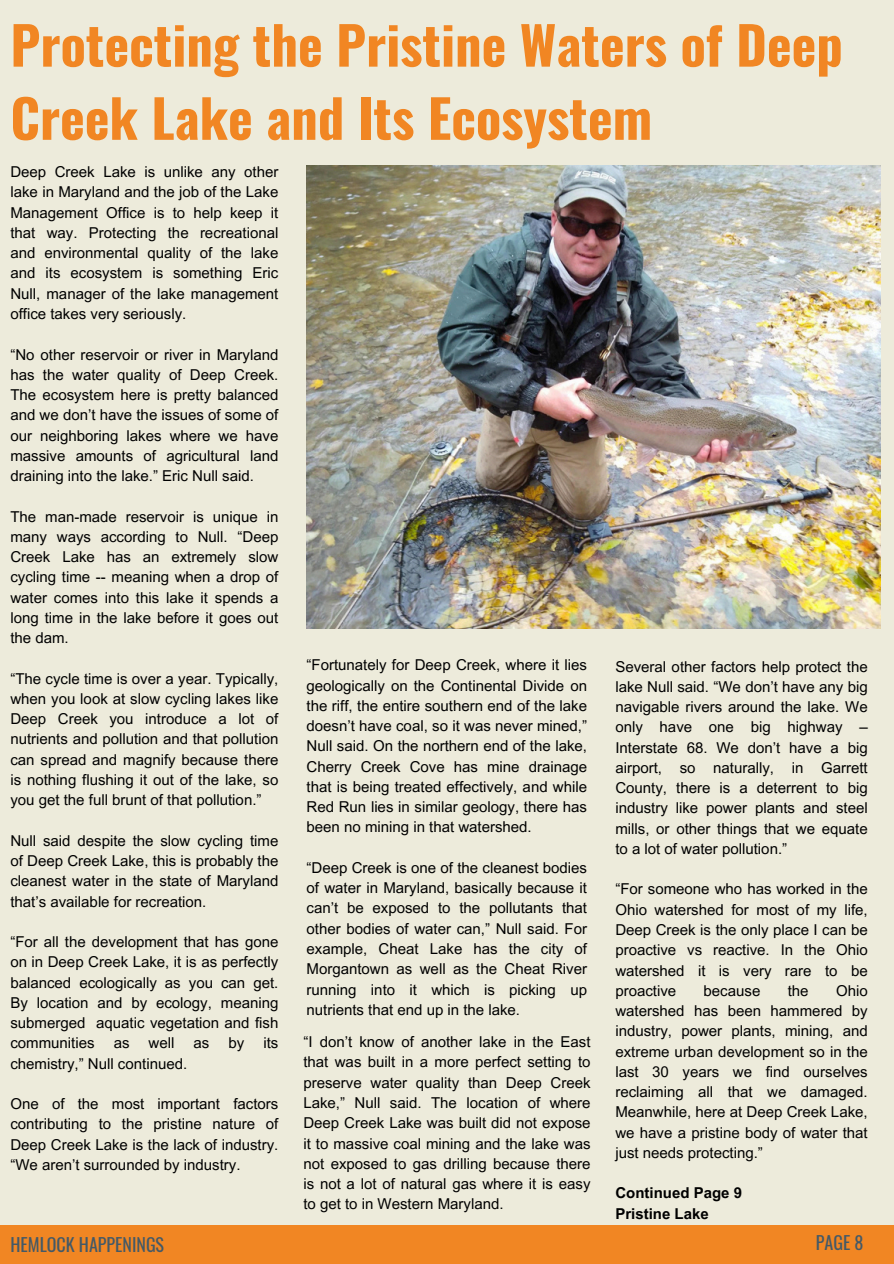
<style>
.page{position:relative;width:894px;height:1264px;background:#fff}
.page>*{position:absolute;margin:0;border:0;box-sizing:border-box;transform-origin:0 0}
.t1{font:700 52.5px/73.2px "Oswald";color:#f18623}
.t2{font:18px "Oswald";color:#435967}
.t3{font:15px/20.2px "Arial MT Pro";color:#000;text-align:justify}
.t4{font:700 15px/20.2px "Arial MT Pro";color:#000}
</style>
<div class="page">
<div style="left:0;top:0;width:893px;height:1263px;background:#edebdb"></div>
<div style="left:0;top:1224px;width:893px;height:39px;background:#f18623"></div>
<img style="left:306px;top:165px;width:574px;height:464px">
<p class="t1" style="left:10px;top:6px;width:833px">Protecting the Pristine Waters of Deep<br>Creek Lake and Its Ecosystem</p>
<p class="t3" style="left:10px;top:164px;width:269px">Deep Creek Lake is unlike any other lake in Maryland and the job of the Lake Management Office is to help keep it that way. Protecting the recreational and environmental quality of the lake and its ecosystem is something Eric Null, manager of the lake management office takes very seriously.</p>
<p class="t3" style="left:10px;top:346px;width:269px">“No other reservoir or river in Maryland has the water quality of Deep Creek.<br>The ecosystem here is pretty balanced and we don’t have the issues of some of our neighboring lakes where we have massive amounts of agricultural land draining into the lake.” Eric Null said.</p>
<p class="t3" style="left:10px;top:508px;width:269px">The man-made reservoir is unique in many ways according to Null. “Deep Creek Lake has an extremely slow cycling time -- meaning when a drop of water comes into this lake it spends a long time in the lake before it goes out the dam.</p>
<p class="t3" style="left:10px;top:670px;width:269px">“The cycle time is over a year. Typically, when you look at slow cycling lakes like Deep Creek you introduce a lot of nutrients and pollution and that pollution can spread and magnify because there is nothing flushing it out of the lake, so you get the full brunt of that pollution.”</p>
<p class="t3" style="left:10px;top:832px;width:269px">Null said despite the slow cycling time of Deep Creek Lake, this is probably the cleanest water in the state of Maryland that’s available for recreation.</p>
<p class="t3" style="left:10px;top:933px;width:269px">“For all the development that has gone on in Deep Creek Lake, it is as perfectly balanced ecologically as you can get.<br>By location and by ecology, meaning submerged aquatic vegetation and fish communities</p>
<p class="t3" style="left:306px;top:657px;width:282px">“Fortunately for Deep Creek, where it lies geologically on the Continental Divide on the riff, the entire southern end of the lake doesn’t have coal, so it was never mined,” Null said. On the northern end of the lake, Cherry Creek Cove has mine drainage that is being treated effectively, and while Red Run lies in similar geology, there has been no mining in that watershed.</p>
<p class="t3" style="left:306px;top:859px;width:282px">“Deep Creek is one of the cleanest bodies of water in Maryland, basically because it can’t be exposed to the pollutants that other bodies of water can,” Null said. For example, Cheat Lake has the city of Morgantown as well as the Cheat River running into it which is picking up nutrients that end up in the lake.</p>
<h3 class="t3" style="left:303px;top:1033px;width:288px">“I don’t know of another lake in the East that was built in a more perfect setting to preserve water quality than Deep Creek Lake,” Null said. The location of where Deep Creek Lake was built did not expose it to massive coal mining and the lake was not exposed to gas drilling because there is not a lot of natural gas where it is easy to get to in Western Maryland.</h3>
<p class="t3" style="left:615px;top:658px;width:254px">Several other factors help protect the lake Null said. “We don’t have any big navigable rivers around the lake. We only have one big highway – Interstate 68. We don’t have a big airport, so naturally, in Garrett County, there is a deterrent to big industry like power plants and steel mills, or other things that we equate to a lot of water pollution.”</p>
<h2 class="t3" style="left:615px;top:881px;width:254px">“For someone who has worked in the Ohio watershed for most of my life, Deep Creek is the only place I can be proactive vs reactive. In the Ohio watershed it is very rare to be proactive</h2>
<h2 class="t3" style="left:615px;top:982px;width:254px;text-indent:220px">Ohio watershed has been hammered by industry, power plants, mining, and extreme urban development so in the last 30 years we find ourselves reclaiming all that we damaged.<br>Meanwhile, here at Deep Creek Lake, we have a pristine body of water that just needs protecting.”</h2>
<h2 class="t4" style="left:615px;top:1184px;width:128px">Continued Page 9<br>Pristine Lake</h2>
<h2 class="t3" style="left:703px;top:982px;width:58px">because</h2>
<h2 class="t3" style="left:787px;top:982px;width:22px">the</h2>
<p class="t3" style="left:114px;top:1034px;width:17px">as</p>
<p class="t3" style="left:149px;top:1034px;width:27px">well</p>
<p class="t3" style="left:193px;top:1034px;width:17px">as</p>
<p class="t3" style="left:228px;top:1034px;width:17px">by</p>
<p class="t3" style="left:263px;top:1034px;width:16px">its</p>
<p class="t3" style="left:10px;top:1055px;width:178px">chemistry,” Null continued.</p>
<p class="t3" style="left:10px;top:1095px;width:269px">One of the most important factors contributing to the pristine nature of Deep Creek Lake is the lack of industry. “We aren’t surrounded by industry.</p>
<h1 class="t2" style="left:10px;top:1230px;width:155px">HEMLOCK HAPPENINGS</h1>
<p class="t2" style="left:815px;top:1228px;width:49px">PAGE 8</p>
</div>
